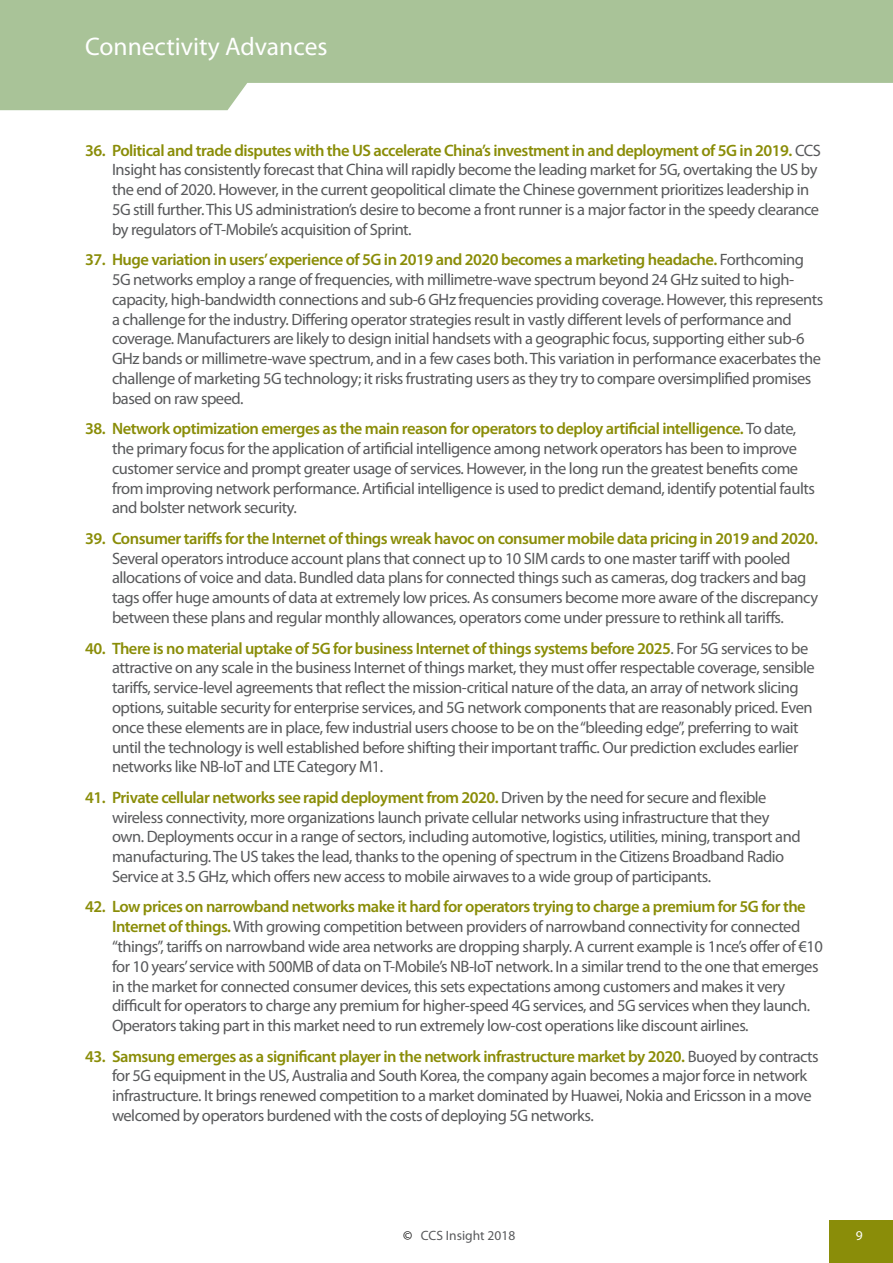
<style>
.page{position:relative;width:893px;height:1263px;background:#fff}
.page>*{position:absolute;margin:0;border:0;box-sizing:border-box;transform-origin:0 0}
.t1{font:25.5px "Myriad Pro";color:#fff}
.t2{font:16.5px/19.8px "Myriad Pro";letter-spacing:-.03em;color:#58595b}
.t3{font:600 16.5px "Myriad Pro";letter-spacing:-.03em;color:#8a8d08}
.t4{font:13.5px "Myriad Pro";color:#58595b}
.t5{font:13.5px "Myriad Pro";color:#fff}
.s1{font-weight:600;color:#8a8d08}
.s2{color:#000}
</style>
<div class="page">
<svg style="left:0;top:0;width:893px;height:110px;fill:#a9c398"></svg>
<div style="left:829px;top:1220px;width:64px;height:43px;background:#8a8d09"></div>
<h1 class="t1" style="left:85px;top:30px;width:244px">Connectivity Advances</h1>
<p class="t2" style="left:112px;top:140px;width:710px;text-indent:-27px"><span class="s1">36. Political and trade disputes with the US accelerate China’s investment in and deployment of 5G in 2019.</span> CCS Insight has consistently forecast that China will rapidly become the leading market for 5G, overtaking the US by the end of 2020. However, in the current geopolitical climate the Chinese government prioritizes leadership in 5G still further. This US administration’s desire to become a front runner is a major factor in the speedy clearance by regulators of T-Mobile’s acquisition of Sprint.</p>
<p class="t2" style="left:112px;top:249px;width:713px;text-indent:-27px"><span class="s1">37. Huge variation in users’ experience of 5G in 2019 and 2020 becomes a marketing headache.</span> Forthcoming 5G networks employ a range of frequencies, with millimetre-wave spectrum beyond 24 GHz suited to high&shy;capacity, high-bandwidth connections and sub-6 GHz frequencies providing coverage. However, this represents a challenge for the industry. Differing operator strategies result in vastly different levels of performance and coverage. Manufacturers are likely to design initial handsets with a geographic focus, supporting either sub-6<br>GHz bands or millimetre-wave spectrum, and in a few cases both. This variation in performance exacerbates the challenge of marketing 5G technology; it risks frustrating users as they try to compare oversimplified promises based on raw speed.</p>
<p class="t2" style="left:112px;top:418px;width:704px;text-indent:-27px"><span class="s1">38. Network optimization emerges as the main reason for operators to deploy artificial intelligence.</span> To date, the primary focus for the application of artificial intelligence among network operators has been to improve customer service and prompt greater usage of services. However, in the long run the greatest benefits come from improving network performance. Artificial intelligence is used to predict demand, identify potential faults and bolster network security.</p>
<p class="t3" style="left:85px;top:528px;width:734px">39. Consumer tariffs for the Internet of things wreak havoc on consumer mobile data pricing in 2019 and 2020.</p>
<p class="t2" style="left:112px;top:548px;width:708px">Several operators introduce account plans that connect up to 10 SIM cards to one master tariff with pooled allocations of voice and data. Bundled data plans for connected things such as cameras, dog trackers and bag tags offer huge amounts of data at extremely low prices. As consumers become more aware of the discrepancy between these plans and regular monthly allowances, operators come under pressure to rethink all tariffs.</p>
<p class="t2" style="left:112px;top:638px;width:704px;text-indent:-27px"><span class="s1">40. There is no material uptake of 5G for business Internet of things systems before 2025</span>. For 5G services to be attractive on any scale in the business Internet of things market, they must offer respectable coverage, sensible tariffs, service-level agreements that reflect the mission-critical nature of the data, an array of network slicing options, suitable security for enterprise services, and 5G network components that are reasonably priced. Even once these elements are in place, few industrial users choose to be on the “bleeding edge”, preferring to wait until the technology is well established before shifting their important traffic. Our prediction excludes earlier networks like NB-IoT and LTE Category M1.</p>
<p class="t2" style="left:112px;top:787px;width:690px;text-indent:-27px"><span class="s1">41. Private cellular networks see rapid deployment from 2020.</span> Driven by the need for secure and flexible wireless connectivity, more organizations launch private cellular networks using infrastructure that they own. Deployments occur in a range of sectors, including automotive, logistics, utilities, mining, transport and manufacturing. The US takes the lead, thanks to the opening of spectrum in the Citizens Broadband Radio Service at 3.5 GHz, which offers new access to mobile airwaves to a wide group of participants.</p>
<p class="t2" style="left:112px;top:897px;width:712px;text-indent:-27px"><span class="s1">42. Low prices on narrowband networks make it hard for operators trying to charge a premium for 5G for the Internet of things.</span> With growing competition between providers of narrowband connectivity for connected “things”, tariffs on narrowband wide area networks are dropping sharply. A current example is 1nce’s offer of €10 for 10 years’ service with 500MB of data on T-Mobile’s NB-IoT network. In a similar trend to the one that emerges in the market for connected consumer devices, this sets expectations among customers and makes it very difficult for operators to charge any premium for higher-speed 4G services, and 5G services when they launch.<br>Operators taking part in this market need to run extremely low-cost operations like discount airlines.</p>
<p class="t2" style="left:112px;top:1046px;width:708px;text-indent:-27px"><span class="s1">43. Samsung emerges as a significant player in the network infrastructure market by 2020.</span> Buoyed by contracts for 5G equipment in the US, Australia and South Korea, the company again becomes a major force in network infrastructure. It brings renewed competition to a market dominated by Huawei, Nokia and Ericsson in a move welcomed by operators burdened with the costs of deploying 5G networks.</p>
<p class="t4" style="left:403px;top:1227px;width:113px"><span class="s2">©</span> CCS Insight 2018</p>
<p class="t5" style="left:856px;top:1227px;width:8px">9</p>
</div>
